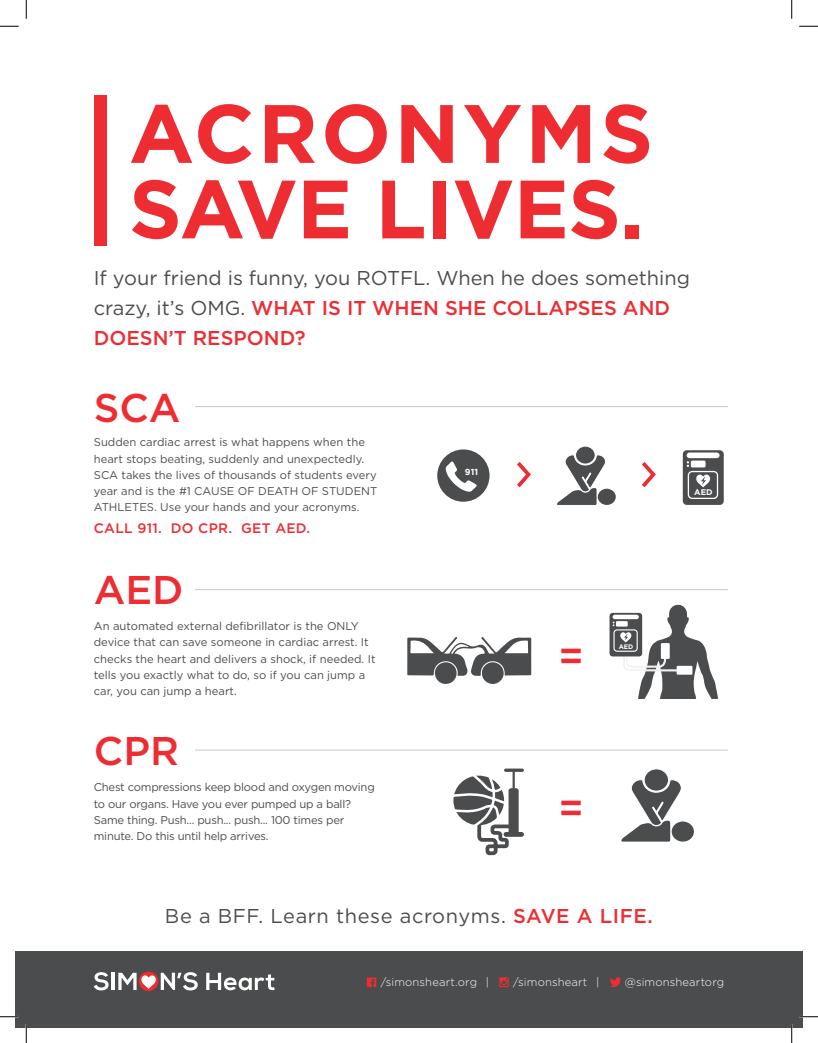
<style>
.page{position:relative;width:818px;height:1043px;background:#fff}
.page>*{position:absolute;margin:0;border:0;box-sizing:border-box;transform-origin:0 0}
.t1{font:700 82.5px/75.5px "Gotham";letter-spacing:-.005em;color:#ee2d33}
.t2{font:500 40px "Gotham";color:#ee2d33}
.t3{font:20px/30px "Gotham";color:#4b4c4d}
.t4{font:20px "Gotham";letter-spacing:.03em;color:#4b4c4d}
.t5{font:500 13.75px "Gotham";letter-spacing:.02em;color:#ee2d33}
.t6{font:11.25px/16.2px "Gotham";color:#4b4c4d}
.t7{font:11.25px/16.2px "Gotham";letter-spacing:-.02em;color:#4b4c4d}
.t8{font:300 11.25px "Gotham";letter-spacing:.015em;color:#fff}
.t9{font:700 8.75px "Gotham";color:#fff}
.t10{font:700 8.25px "Gotham";color:#fff}
.t11{font:700 6.5px "Gotham";color:#fff}
.s1{font-weight:500;color:#ee2d33}
</style>
<div class="page">
<svg style="left:407px;top:637px;width:124px;height:47px"></svg>
<div style="left:609px;top:613px;width:33px;height:43px;background:#4b4c4d;border-radius:3px"></div>
<div style="left:616px;top:621px;width:11px;height:5px;background:#fff"></div>
<div style="left:612px;top:614px;width:26px;height:5px;background:#fff;border-radius:2px"></div>
<div style="left:613px;top:629px;width:24px;height:22px;border:1px solid #fff;border-radius:3px"></div>
<svg style="left:620px;top:604px;width:98px;height:95px"></svg>
<div style="left:660px;top:643px;width:9px;height:16px;background:#fff"></div>
<div style="left:676px;top:666px;width:16px;height:8px;background:#fff"></div>
<hr style="left:512px;top:770px;width:2px;height:21px;background:#4b4c4d">
<svg style="left:453px;top:772px;width:60px;height:84px"></svg>
<div style="left:508px;top:788px;width:10px;height:47px;background:#4b4c4d;border-radius:3px"></div>
<hr style="left:503px;top:832px;width:21px;height:4px;background:#4b4c4d;border-radius:2px">
<svg style="left:504px;top:768px;width:20px;height:4px"></svg>
<svg style="left:621px;top:779px;width:62px;height:63px"></svg>
<div style="left:644px;top:769px;width:24px;height:22px;background:#4b4c4d;border-radius:50%"></div>
<div style="left:643px;top:768px;width:25px;height:23px;border:1px solid #fff;border-radius:50%"></div>
<div style="left:671px;top:821px;width:23px;height:20px;background:#4b4c4d;border-radius:50%"></div>
<hr style="left:195px;top:749px;width:532px;height:1px;background:#c6c7c9">
<hr style="left:195px;top:589px;width:532px;height:1px;background:#c6c7c9">
<hr style="left:195px;top:406px;width:532px;height:1px;background:#c6c7c9">
<div style="left:15px;top:951px;width:787px;height:77px;background:#4b4c4d"></div>
<div style="left:94px;top:96px;width:12px;height:150px;background:#ee2d33"></div>
<svg style="left:367px;top:977px;width:9px;height:10px"></svg>
<svg style="left:499px;top:977px;width:9px;height:10px"></svg>
<svg style="left:610px;top:977px;width:11px;height:10px"></svg>
<div style="left:682px;top:450px;width:41px;height:55px;background:#4b4c4d;border-radius:4px"></div>
<div style="left:690px;top:460px;width:15px;height:7px;background:#fff"></div>
<div style="left:686px;top:452px;width:33px;height:6px;background:#fff;border-radius:3px"></div>
<svg style="left:686px;top:461px;width:3px;height:6px"></svg>
<div style="left:687px;top:471px;width:31px;height:28px;border:1px solid #fff;border-radius:4px"></div>
<svg style="left:696px;top:474px;width:14px;height:13px"></svg>
<svg style="left:557px;top:454px;width:49px;height:51px"></svg>
<div style="left:575px;top:446px;width:20px;height:18px;background:#4b4c4d;border-radius:50%"></div>
<div style="left:575px;top:446px;width:20px;height:18px;border:1px solid #fff;border-radius:50%"></div>
<div style="left:597px;top:488px;width:18px;height:17px;background:#4b4c4d;border-radius:50%"></div>
<svg style="left:517px;top:462px;width:14px;height:26px"></svg>
<svg style="left:642px;top:462px;width:14px;height:26px"></svg>
<div style="left:437px;top:449px;width:52px;height:53px;background:#4b4c4d;border-radius:50%"></div>
<svg style="left:446px;top:461px;width:30px;height:30px"></svg>
<svg style="left:94px;top:972px;width:14px;height:18px"></svg>
<hr style="left:111px;top:972px;width:4px;height:18px;background:#fff">
<svg style="left:206px;top:972px;width:69px;height:18px"></svg>
<svg style="left:118px;top:971px;width:80px;height:20px"></svg>
<svg style="left:0;top:25px;width:19px;height:2px"></svg>
<svg style="left:799px;top:25px;width:19px;height:2px"></svg>
<svg style="left:0;top:1016px;width:19px;height:1px"></svg>
<svg style="left:799px;top:1015px;width:19px;height:2px"></svg>
<svg style="left:25px;top:0;width:2px;height:19px"></svg>
<svg style="left:25px;top:1024px;width:2px;height:18px"></svg>
<svg style="left:791px;top:0;width:1px;height:19px"></svg>
<svg style="left:791px;top:1024px;width:1px;height:18px"></svg>
<h1 class="t1" style="left:129px;top:94px;width:525px">ACRONYMS<br>SAVE LIVES.</h1>
<h3 class="t3" style="left:94px;top:262px;width:597px">If your friend is funny, you ROTFL. When he does something crazy, it’s OMG. <span class="s1">WHAT IS IT WHEN SHE COLLAPSES AND<br>DOESN’T RESPOND?</span></h3>
<h2 class="t2" style="left:94px;top:381px;width:88px">SCA</h2>
<p class="t6" style="left:94px;top:434px;width:285px">Sudden cardiac arrest is what happens when the heart stops beating, suddenly and unexpectedly.<br>SCA takes the lives of thousands of students every year and is the #1 CAUSE OF DEATH OF STUDENT ATHLETES. Use your hands and your acronyms.</p>
<p class="t5" style="left:94px;top:518px;width:218px">CALL 911. DO CPR. GET AED.</p>
<h2 class="t2" style="left:94px;top:564px;width:91px">AED</h2>
<p class="t6" style="left:94px;top:617px;width:283px">An automated external defibrillator is the ONLY device that can save someone in cardiac arrest. It checks the heart and delivers a shock, if needed. It tells you exactly what to do, so if you can jump a car, you can jump a heart.</p>
<h2 class="t2" style="left:94px;top:724px;width:87px">CPR</h2>
<p class="t7" style="left:94px;top:779px;width:282px">Chest compressions keep blood and oxygen moving to our organs. Have you ever pumped up a ball?<br>Same thing. Push... push... push... 100 times per minute. Do this until help arrives.</p>
<p class="t9" style="left:465px;top:467px;width:15px">911</p>
<h2 class="t2" style="left:558px;top:630px;width:27px">=</h2>
<p class="t11" style="left:618px;top:642px;width:16px">AED</p>
<h2 class="t2" style="left:558px;top:782px;width:27px">=</h2>
<h3 class="t4" style="left:165px;top:903px;width:489px">Be a BFF. Learn these acronyms. <span class="s1">SAVE A LIFE.</span></h3>
<p class="t10" style="left:694px;top:487px;width:20px">AED</p>
<p class="t8" style="left:381px;top:974px;width:110px">/simonsheart.org |</p>
<p class="t8" style="left:513px;top:974px;width:88px">/simonsheart |</p>
<p class="t8" style="left:624px;top:974px;width:101px">@simonsheartorg</p>
</div>
